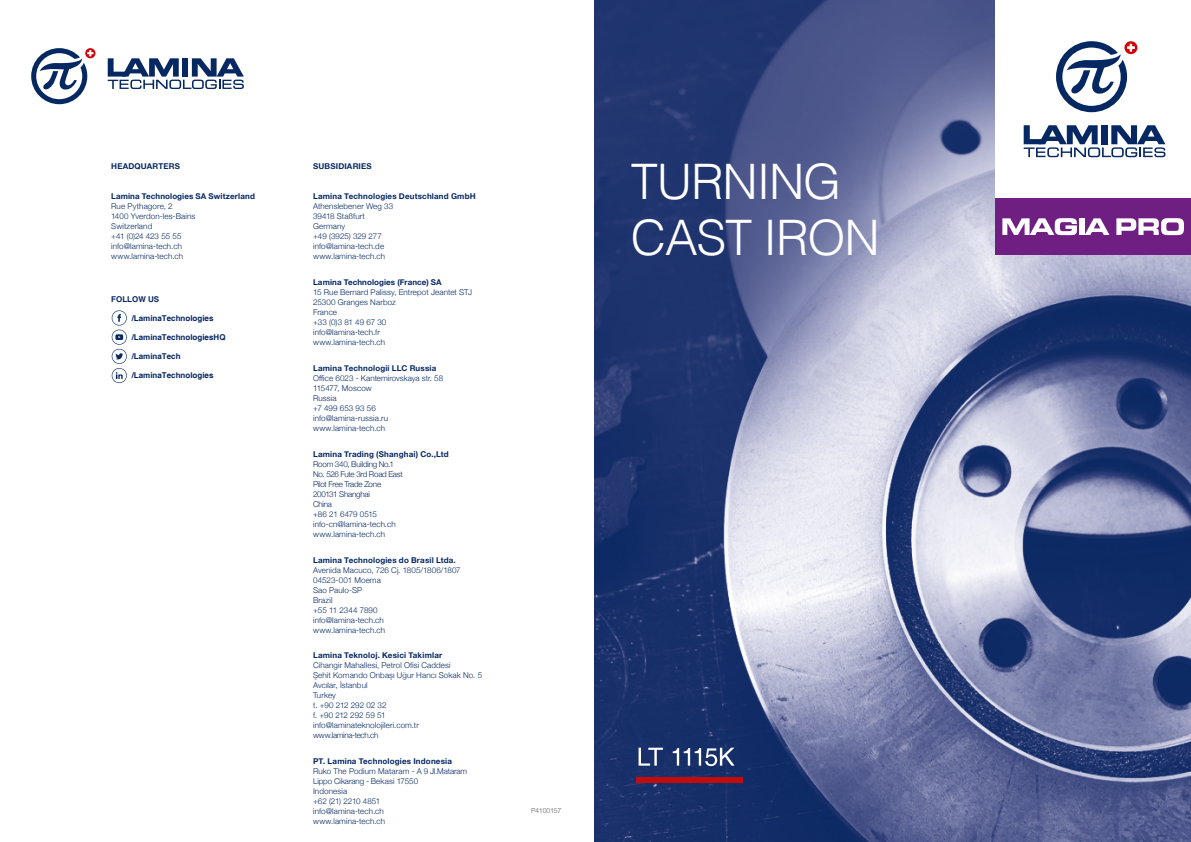
<style>
.page{position:relative;width:1191px;height:842px;background:#fff}
.page>*{position:absolute;margin:0;border:0;box-sizing:border-box;transform-origin:0 0}
.t1{font:300 49px/56px "Helvetica";letter-spacing:-.025em;color:#fff}
.t2{font:300 8px/10px "Helvetica Neue";letter-spacing:.015em;color:#052762}
.t3{font:700 8px "Helvetica Neue";letter-spacing:.02em;color:#052762}
.t4{font:700 8px "Helvetica";color:#052762}
.t5{font:300 8px "Helvetica Neue";letter-spacing:-.03em;color:#052762}
.t6{font:300 8px "Helvetica Neue";letter-spacing:-.025em;color:#052762}
.t7{font:700 8px "Helvetica 75";letter-spacing:.025em;color:#052762}
.Fliesstext{font:300 7px "Helvetica";letter-spacing:-.025em;color:#626261}
.s1{font-weight:700}
</style>
<div class="page">
<img style="left:594px;top:0;width:597px;height:842px">
<div style="left:636px;top:777px;width:107px;height:5px;background:#c40c0e"></div>
<svg style="left:108px;top:58px;width:136px;height:31px"></svg>
<svg style="left:31px;top:48px;width:64px;height:56px"></svg>
<svg style="left:112px;top:310px;width:15px;height:73px"></svg>
<svg style="left:638px;top:748px;width:96px;height:18px"></svg>
<div style="left:995px;top:0;width:196px;height:198px;background:#fff"></div>
<svg style="left:1023px;top:125px;width:142px;height:32px"></svg>
<svg style="left:1056px;top:41px;width:81px;height:71px"></svg>
<div style="left:995px;top:198px;width:196px;height:57px;background:#6f1e82"></div>
<svg style="left:1002px;top:218px;width:75px;height:17px"></svg>
<div style="left:1079px;top:218px;width:5px;height:17px;background:#fff"></div>
<svg style="left:1084px;top:218px;width:25px;height:17px"></svg>
<svg style="left:1116px;top:218px;width:67px;height:17px"></svg>
<p class="t7" style="left:111px;top:161px;width:70px">HEADQUARTERS</p>
<p class="t7" style="left:313px;top:161px;width:60px">SUBSIDIARIES</p>
<p class="t3" style="left:111px;top:190px;width:145px">Lamina Technologies SA Switzerland</p>
<p class="t2" style="left:111px;top:201px;width:86px">Rue Pythagore, 2<br>1400 Yverdon-les-Bains<br>Switzerland<br>+41 (0)24 423 55 55 info@lamina-tech.ch www.lamina-tech.ch</p>
<p class="t3" style="left:313px;top:190px;width:164px">Lamina Technologies Deutschland GmbH</p>
<p class="t2" style="left:313px;top:201px;width:82px">Athenslebener Weg 33<br>39418 Staßfurt<br>Germany</p>
<p class="t2" style="left:313px;top:231px;width:73px">+49 (3925) 329 277 info@lamina-tech.de www.lamina-tech.ch</p>
<p class="t3" style="left:313px;top:276px;width:130px">Lamina Technologies (France) SA</p>
<p class="t2" style="left:313px;top:287px;width:160px">15 Rue Bernard Palissy, Entrepot Jeantet STJ<br>25300 Granges Narboz<br>France</p>
<p class="t2" style="left:313px;top:317px;width:75px">+33 (0)3 81 49 67 30 info@lamina-tech.fr www.lamina-tech.ch</p>
<p class="t3" style="left:313px;top:362px;width:125px">Lamina Technologii LLC Russia</p>
<p class="t2" style="left:313px;top:373px;width:131px">Office 6023 - Kantemirovskaya str. 58<br>115477, Moscow<br>Russia</p>
<p class="t2" style="left:313px;top:403px;width:77px">+7 499 653 93 56 info@lamina-russia.ru www.lamina-tech.ch</p>
<p class="t3" style="left:313px;top:448px;width:137px">Lamina Trading (Shanghai) Co.,Ltd</p>
<p class="t6" style="left:313px;top:457px;width:82px">Room 340, Building No.1</p>
<p class="t5" style="left:313px;top:467px;width:91px">No. 526 Fute 3rd Road East</p>
<p class="t5" style="left:313px;top:477px;width:70px">Pilot Free Trade Zone</p>
<p class="t6" style="left:313px;top:487px;width:58px">200131 Shanghai</p>
<p class="t2" style="left:313px;top:498px;width:21px">China</p>
<p class="t2" style="left:313px;top:508px;width:84px">+86 21 6479 0515 info-cn@lamina-tech.ch www.lamina-tech.ch</p>
<p class="t3" style="left:313px;top:553px;width:144px">Lamina Technologies do Brasil Ltda.</p>
<p class="t2" style="left:313px;top:564px;width:149px">Avenida Macuco, 726 Cj. 1805/1806/1807</p>
<p class="t2" style="left:313px;top:574px;width:69px">04523-001 Moema</p>
<p class="t2" style="left:313px;top:584px;width:51px">Sao Paulo-SP</p>
<p class="t2" style="left:313px;top:594px;width:73px">Brazil<br>+55 11 2344 7890 info@lamina-tech.ch www.lamina-tech.ch</p>
<p class="t2" style="left:313px;top:650px;width:139px"><span class="s1">Lamina Teknoloj. Kesici Takimlar<br></span>Cihangir Mahallesi, Petrol Ofisi Caddesi</p>
<p class="t2" style="left:313px;top:670px;width:170px">Şehit Komando Onbaşı Uğur Hancı Sokak No. 5</p>
<p class="t2" style="left:313px;top:680px;width:56px">Avcılar, İstanbul</p>
<p class="t2" style="left:313px;top:690px;width:24px">Turkey</p>
<p class="t2" style="left:313px;top:700px;width:75px">t. +90 212 292 02 32</p>
<p class="t2" style="left:313px;top:710px;width:74px">f. +90 212 292 59 51</p>
<p class="t2" style="left:313px;top:720px;width:107px">info@laminateknolojileri.com.tr www.lamina-tech.ch</p>
<p class="t3" style="left:313px;top:755px;width:140px">PT. Lamina Technologies Indonesia</p>
<p class="t2" style="left:313px;top:766px;width:156px">Ruko The Podium Mataram - A 9 Jl.Mataram<br>Lippo Cikarang - Bekasi 17550<br>Indonesia</p>
<p class="t2" style="left:313px;top:796px;width:73px">+62 (21) 2210 4851 info@lamina-tech.ch www.lamina-tech.ch</p>
<p class="Fliesstext" style="left:531px;top:806px;width:32px">P4100157</p>
<p class="t4" style="left:111px;top:294px;width:49px">FOLLOW US</p>
<p class="t4" style="left:132px;top:313px;width:83px">/LaminaTechnologies</p>
<p class="t4" style="left:132px;top:332px;width:95px">/LaminaTechnologiesHQ</p>
<p class="t4" style="left:132px;top:351px;width:50px">/LaminaTech</p>
<p class="t4" style="left:132px;top:370px;width:83px">/LaminaTechnologies</p>
<p class="t1" style="left:631px;top:153px;width:250px">TURNING<br>CAST IRON</p>
</div>
